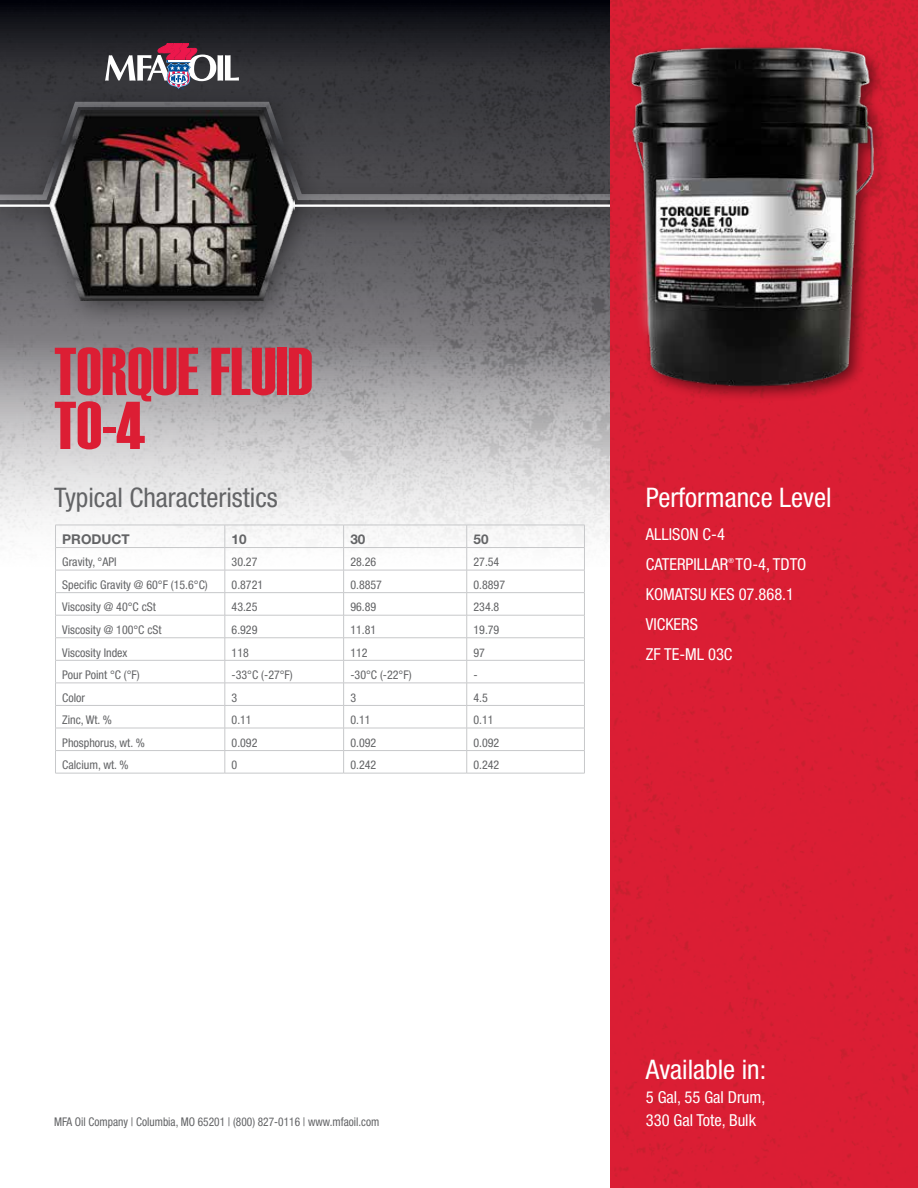
<style>
.page{position:relative;width:918px;height:1188px;background:#fff}
.page>*{position:absolute;margin:0;border:0;box-sizing:border-box;transform-origin:0 0}
.t1{font:67.5px/54px "Haettenschweiler";color:#dc1e34;scale:.96 1}
.t2{font:condensed 27px "Helvetica Neue";color:#fff}
.t3{font:condensed 27px "Helvetica Neue";color:#636466}
.t4{font:condensed 16.5px/30px "Helvetica Neue";color:#fff}
.t5{font:700 13.5px "Helvetica Neue LT Pro";color:#636466}
.t6{font:condensed 12px "Helvetica Neue";color:#636466}
.t7{font:condensed 12px "Helvetica Neue";color:#636466;scale:.95 1}
.t8{font:condensed 7.05px "Helvetica Neue";color:#fff}
</style>
<div class="page">
<img style="left:0;top:0;width:610px;height:567px">
<div style="left:0;top:83px;width:765px;height:246px;background:#000;opacity:.5"></div>
<svg style="left:0;top:102px;width:610px;height:98px;background:#454549"></svg>
<hr style="left:0;top:204px;width:55px;height:3px;background:#fff">
<hr style="left:290px;top:204px;width:447px;height:3px;background:#fff">
<img style="left:50px;top:111px;width:244px;height:189px">
<svg style="left:105px;top:43px;width:134px;height:47px"></svg>
<div style="left:610px;top:0;width:308px;height:1188px;background:#db1e34"></div>
<hr style="left:55px;top:525px;width:170px;height:1px;background:#c7c8ca">
<hr style="left:225px;top:525px;width:119px;height:1px;background:#c7c8ca">
<hr style="left:344px;top:525px;width:123px;height:1px;background:#c7c8ca">
<hr style="left:467px;top:525px;width:118px;height:1px;background:#c7c8ca">
<hr style="left:55px;top:547px;width:170px;height:1px;background:#c7c8ca">
<hr style="left:225px;top:547px;width:119px;height:1px;background:#c7c8ca">
<hr style="left:344px;top:547px;width:123px;height:1px;background:#c7c8ca">
<hr style="left:467px;top:547px;width:118px;height:1px;background:#c7c8ca">
<hr style="left:55px;top:570px;width:170px;height:1px;background:#c7c8ca">
<hr style="left:225px;top:570px;width:119px;height:1px;background:#c7c8ca">
<hr style="left:344px;top:570px;width:123px;height:1px;background:#c7c8ca">
<hr style="left:467px;top:570px;width:118px;height:1px;background:#c7c8ca">
<hr style="left:55px;top:592px;width:170px;height:1px;background:#c7c8ca">
<hr style="left:225px;top:592px;width:119px;height:1px;background:#c7c8ca">
<hr style="left:344px;top:592px;width:123px;height:1px;background:#c7c8ca">
<hr style="left:467px;top:592px;width:118px;height:1px;background:#c7c8ca">
<hr style="left:55px;top:615px;width:170px;height:1px;background:#c7c8ca">
<hr style="left:225px;top:615px;width:119px;height:1px;background:#c7c8ca">
<hr style="left:344px;top:615px;width:123px;height:1px;background:#c7c8ca">
<hr style="left:467px;top:615px;width:118px;height:1px;background:#c7c8ca">
<hr style="left:55px;top:638px;width:170px;height:1px;background:#c7c8ca">
<hr style="left:225px;top:638px;width:119px;height:1px;background:#c7c8ca">
<hr style="left:344px;top:638px;width:123px;height:1px;background:#c7c8ca">
<hr style="left:467px;top:638px;width:118px;height:1px;background:#c7c8ca">
<hr style="left:55px;top:660px;width:170px;height:1px;background:#c7c8ca">
<hr style="left:225px;top:660px;width:119px;height:1px;background:#c7c8ca">
<hr style="left:344px;top:660px;width:123px;height:1px;background:#c7c8ca">
<hr style="left:467px;top:660px;width:118px;height:1px;background:#c7c8ca">
<hr style="left:55px;top:683px;width:170px;height:1px;background:#c7c8ca">
<hr style="left:225px;top:683px;width:119px;height:1px;background:#c7c8ca">
<hr style="left:344px;top:683px;width:123px;height:1px;background:#c7c8ca">
<hr style="left:467px;top:683px;width:118px;height:1px;background:#c7c8ca">
<hr style="left:55px;top:705px;width:170px;height:1px;background:#c7c8ca">
<hr style="left:225px;top:705px;width:119px;height:1px;background:#c7c8ca">
<hr style="left:344px;top:705px;width:123px;height:1px;background:#c7c8ca">
<hr style="left:467px;top:705px;width:118px;height:1px;background:#c7c8ca">
<hr style="left:55px;top:728px;width:170px;height:1px;background:#c7c8ca">
<hr style="left:225px;top:728px;width:119px;height:1px;background:#c7c8ca">
<hr style="left:344px;top:728px;width:123px;height:1px;background:#c7c8ca">
<hr style="left:467px;top:728px;width:118px;height:1px;background:#c7c8ca">
<hr style="left:55px;top:750px;width:170px;height:1px;background:#c7c8ca">
<svg style="left:55px;top:526px;width:1px;height:247px"></svg>
<hr style="left:225px;top:750px;width:119px;height:1px;background:#c7c8ca">
<svg style="left:225px;top:525px;width:1px;height:248px"></svg>
<hr style="left:344px;top:750px;width:123px;height:1px;background:#c7c8ca">
<svg style="left:343px;top:526px;width:1px;height:247px"></svg>
<hr style="left:467px;top:750px;width:118px;height:1px;background:#c7c8ca">
<svg style="left:466px;top:526px;width:1px;height:247px"></svg>
<svg style="left:584px;top:526px;width:1px;height:247px"></svg>
<hr style="left:55px;top:773px;width:170px;height:1px;background:#c7c8ca">
<hr style="left:225px;top:773px;width:119px;height:1px;background:#c7c8ca">
<hr style="left:344px;top:773px;width:123px;height:1px;background:#c7c8ca">
<hr style="left:467px;top:773px;width:118px;height:1px;background:#c7c8ca">
<div style="left:626px;top:41px;width:265px;height:361px;background:#000;opacity:.5"></div>
<img style="left:615px;top:43px;width:276px;height:347px">
<h1 class="t1" style="left:54px;top:341px;width:271px">TORQUE FLUID<br>T0-4</h1>
<h2 class="t3" style="left:54px;top:482px;width:225px">Typical Characteristics</h2>
<p class="t5" style="left:62px;top:531px;width:69px">PRODUCT</p>
<p class="t5" style="left:232px;top:531px;width:17px">10</p>
<p class="t5" style="left:350px;top:531px;width:17px">30</p>
<p class="t5" style="left:473px;top:531px;width:17px">50</p>
<p class="t6" style="left:62px;top:555px;width:56px">Gravity, °API</p>
<p class="t6" style="left:232px;top:555px;width:27px">30.27</p>
<p class="t6" style="left:350px;top:555px;width:27px">28.26</p>
<p class="t6" style="left:473px;top:555px;width:27px">27.54</p>
<p class="t6" style="left:62px;top:578px;width:147px">Specific Gravity @ 60°F (15.6°C)</p>
<p class="t6" style="left:232px;top:578px;width:33px">0.8721</p>
<p class="t6" style="left:350px;top:578px;width:33px">0.8857</p>
<p class="t6" style="left:473px;top:578px;width:33px">0.8897</p>
<p class="t6" style="left:62px;top:600px;width:95px">Viscosity @ 40°C cSt</p>
<p class="t6" style="left:232px;top:600px;width:27px">43.25</p>
<p class="t6" style="left:350px;top:600px;width:27px">96.89</p>
<p class="t6" style="left:473px;top:600px;width:27px">234.8</p>
<p class="t6" style="left:62px;top:623px;width:101px">Viscosity @ 100°C cSt</p>
<p class="t6" style="left:232px;top:623px;width:27px">6.929</p>
<p class="t6" style="left:350px;top:623px;width:27px">11.81</p>
<p class="t6" style="left:473px;top:623px;width:27px">19.79</p>
<p class="t6" style="left:62px;top:645px;width:67px">Viscosity Index</p>
<p class="t6" style="left:232px;top:645px;width:19px">118</p>
<p class="t6" style="left:350px;top:645px;width:19px">112</p>
<p class="t6" style="left:473px;top:645px;width:13px">97</p>
<p class="t6" style="left:62px;top:668px;width:79px">Pour Point °C (°F)</p>
<p class="t6" style="left:232px;top:668px;width:63px">-33°C (-27°F)</p>
<p class="t6" style="left:350px;top:668px;width:63px">-30°C (-22°F)</p>
<p class="t6" style="left:473px;top:668px;width:6px">-</p>
<p class="t6" style="left:62px;top:690px;width:24px">Color</p>
<p class="t6" style="left:232px;top:690px;width:7px">3</p>
<p class="t6" style="left:350px;top:690px;width:7px">3</p>
<p class="t6" style="left:473px;top:690px;width:16px">4.5</p>
<p class="t6" style="left:62px;top:713px;width:51px">Zinc, Wt. %</p>
<p class="t6" style="left:232px;top:713px;width:22px">0.11</p>
<p class="t6" style="left:350px;top:713px;width:22px">0.11</p>
<p class="t6" style="left:473px;top:713px;width:22px">0.11</p>
<p class="t6" style="left:62px;top:736px;width:84px">Phosphorus, wt. %</p>
<p class="t6" style="left:232px;top:736px;width:27px">0.092</p>
<p class="t6" style="left:350px;top:736px;width:27px">0.092</p>
<p class="t6" style="left:473px;top:736px;width:27px">0.092</p>
<p class="t6" style="left:62px;top:758px;width:68px">Calcium, wt. %</p>
<p class="t6" style="left:232px;top:758px;width:7px">0</p>
<p class="t6" style="left:350px;top:758px;width:27px">0.242</p>
<p class="t6" style="left:473px;top:758px;width:27px">0.242</p>
<p class="t7" style="left:54px;top:1115px;width:344px">MFA Oil Company | Columbia, MO 65201 | (800) 827-0116 | www.mfaoil.com</p>
<h2 class="t2" style="left:646px;top:482px;width:187px">Performance Level</h2>
<h3 class="t4" style="left:646px;top:520px;width:162px">ALLISON C-4<br>CATERPILLAR TO-4, TDTO</h3>
<p class="t8" style="left:728px;top:557px;width:7px">®</p>
<h3 class="t4" style="left:646px;top:580px;width:150px">KOMATSU KES 07.868.1<br>VICKERS<br>ZF TE-ML 03C</h3>
<h2 class="t2" style="left:646px;top:1054px;width:122px">Available in:</h2>
<h3 class="t4" style="left:646px;top:1085px;width:121px;line-height:23.2px">5 Gal, 55 Gal Drum,<br>330 Gal Tote, Bulk</h3>
</div>
